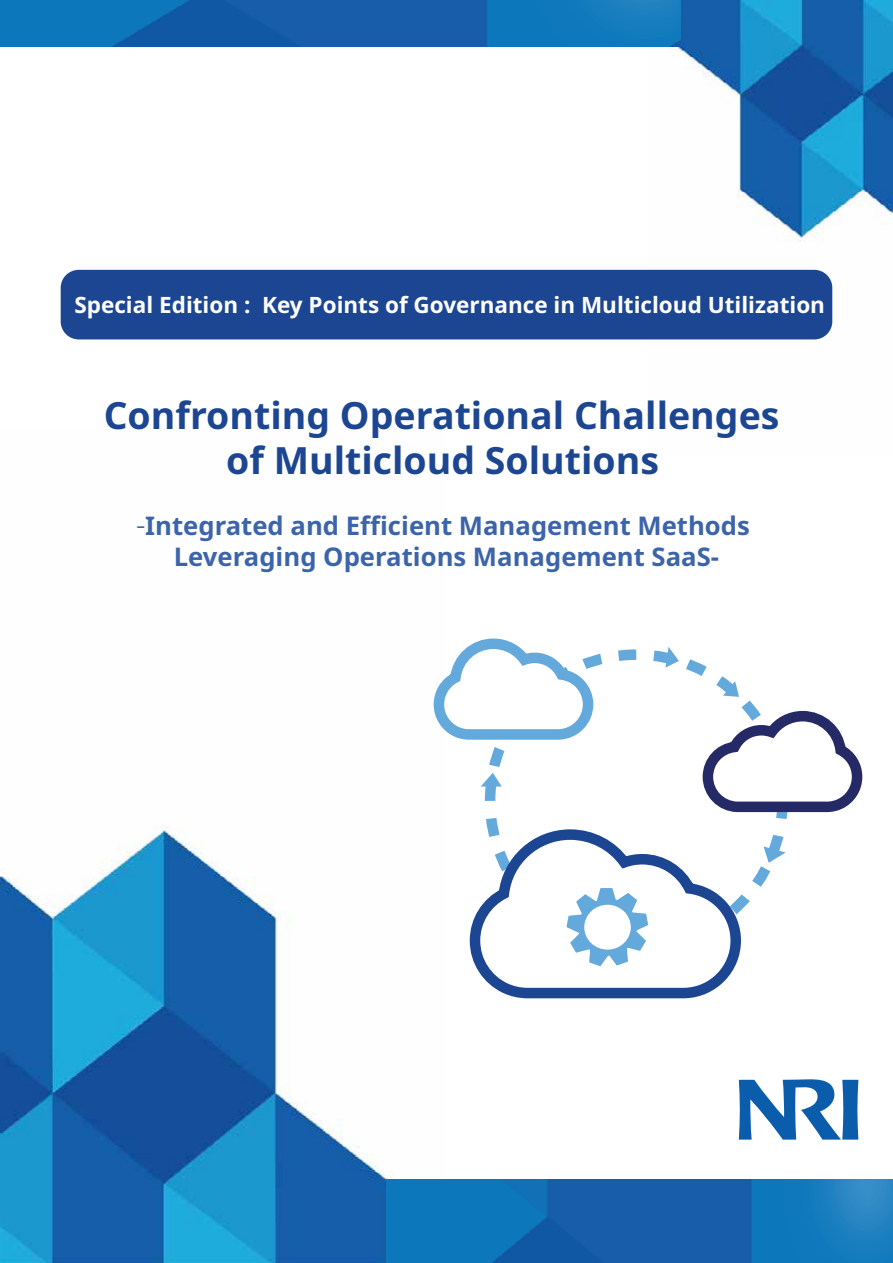
<style>
.page{position:relative;width:893px;height:1263px;background:#fff}
.page>*{position:absolute;margin:0;border:0;box-sizing:border-box;transform-origin:0 0}
.t1{font:700 37.5px/45px "Noto Sans";color:#1c4691;text-align:center}
.t2{font:700 25.65px/30.8px "Noto Sans";color:#3c64aa;text-align:center}
.t3{font:700 22.5px "Noto Sans";color:#fff}
.s1{font-family:"Koz Go Pr 6 N";font-weight:400}
</style>
<div class="page">
<img style="left:648px;top:0;width:245px;height:340px">
<img style="left:0;top:0;width:681px;height:47px">
<img style="left:0;top:825px;width:446px;height:438px">
<img style="left:386px;top:1180px;width:507px;height:83px">
<div style="left:61px;top:270px;width:771px;height:69px;background:#1c4691;border-radius:18px"></div>
<svg style="left:739px;top:1079px;width:119px;height:60px"></svg>
<svg style="left:469px;top:824px;width:277px;height:175px"></svg>
<svg style="left:702px;top:706px;width:161px;height:113px"></svg>
<svg style="left:433px;top:638px;width:166px;height:102px"></svg>
<svg style="left:665px;top:647px;width:14px;height:21px"></svg>
<svg style="left:723px;top:681px;width:16px;height:16px"></svg>
<svg style="left:481px;top:773px;width:21px;height:13px"></svg>
<svg style="left:763px;top:846px;width:23px;height:17px"></svg>
<svg style="left:475px;top:835px;width:261px;height:158px"></svg>
<p class="t3" style="left:74px;top:289px;width:752px">Special Edition : Key Points of Governance in Multicloud Utilization</p>
<h1 class="t1" style="left:104px;top:393px;width:677px">Confronting Operational Challenges of Multicloud Solutions</h1>
<p class="t2" style="left:136px;top:511px;width:615px"><span class="s1">-</span>Integrated and Efficient Management Methods<br>Leveraging Operations Management SaaS-</p>
</div>
